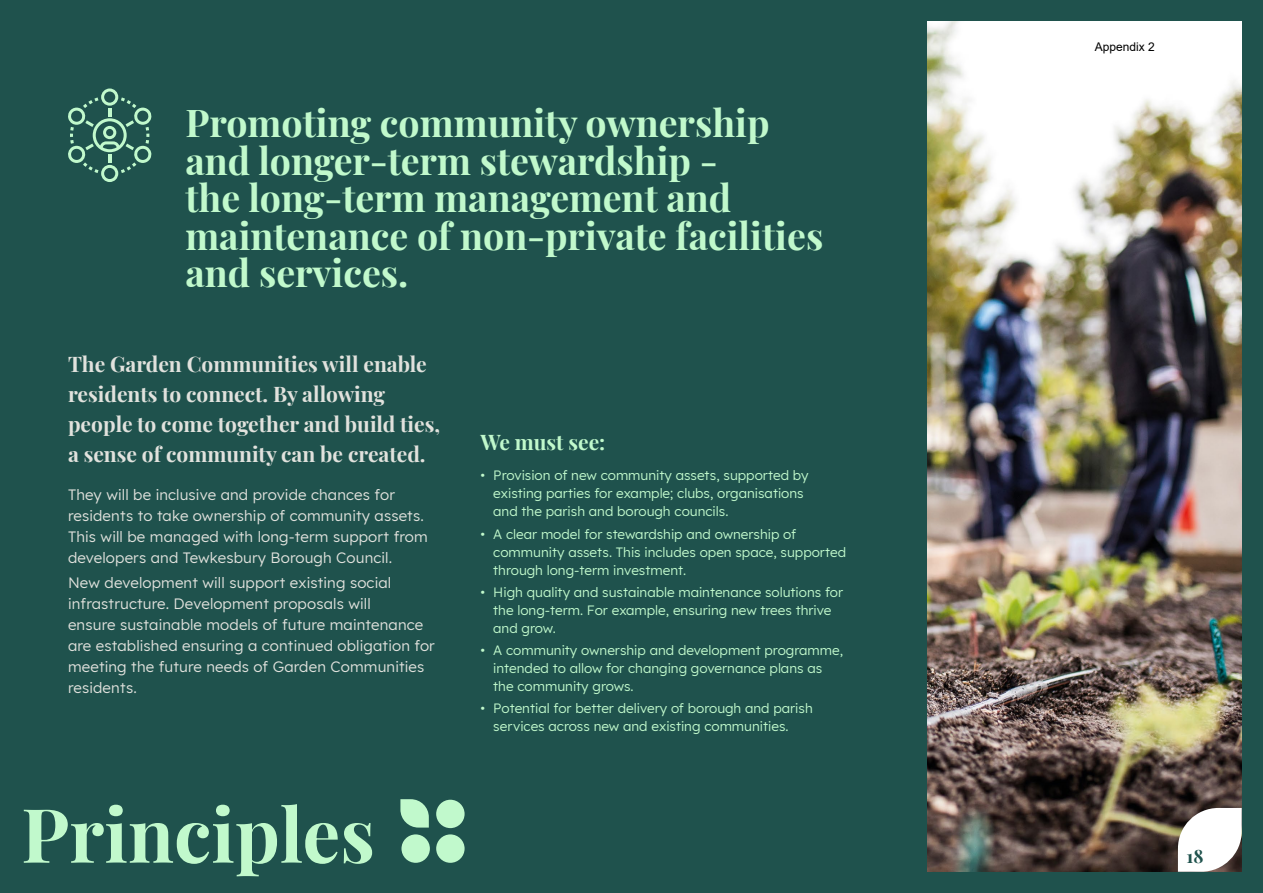
<style>
.page{position:relative;width:1263px;height:893px;background:#1f524d}
.page>*{position:absolute;margin:0;border:0;box-sizing:border-box;transform-origin:0 0}
.t1{font:700 75px "Playfair Display";color:#c1f9cc}
.t2{font:700 37.5px/37.5px "Playfair Display";color:#c1f9cc}
.t3{font:700 21px/30px "Playfair Display";color:#e1e2dd}
.t4{font:700 21px "Playfair Display";color:#c1f9cc}
.t5{font:700 18px "Playfair Display";color:#1f524d}
.t6{font:15px/21px "Lexend";letter-spacing:.01em;color:#e1e2dd}
.t7{font:13.5px/18px "Lexend";color:#c1f9cc}
.t8{font:12px "Arial";color:#000}
</style>
<div class="page">
<img style="left:927px;top:21px;width:315px;height:851px">
<svg style="left:1178px;top:808px;width:64px;height:64px;background:#dedbda"></svg>
<svg style="left:68px;top:88px;width:84px;height:94px"></svg>
<div style="left:436px;top:834px;width:29px;height:29px;background:#c1f9cc;border-radius:50%"></div>
<div style="left:401px;top:834px;width:29px;height:29px;background:#c1f9cc;border-radius:50%"></div>
<div style="left:436px;top:800px;width:29px;height:28px;background:#c1f9cc;border-radius:50%"></div>
<svg style="left:400px;top:799px;width:29px;height:29px"></svg>
<h2 class="t2" style="left:185px;top:101px;width:639px">Promoting community ownership and longer-term stewardship -<br>the long-term management and maintenance of non-private facilities and services.</h2>
<h3 class="t3" style="left:68px;top:347px;width:374px">The Garden Communities will enable residents to connect. By allowing people to come together and build ties, a sense of community can be created.</h3>
<p class="t6" style="left:68px;top:483px;width:361px">They will be inclusive and provide chances for residents to take ownership of community assets.<br>This will be managed with long-term support from developers and Tewkesbury Borough Council.</p>
<p class="t6" style="left:68px;top:572px;width:368px">New development will support existing social infrastructure. Development proposals will<br>ensure sustainable models of future maintenance are established ensuring a continued obligation for meeting the future needs of Garden Communities residents.</p>
<h1 class="t1" style="left:21px;top:776px;width:355px">Principles</h1>
<h3 class="t4" style="left:480px;top:425px;width:126px">We must see:</h3>
<p class="t7" style="left:493px;top:466px;width:317px;text-indent:-13px">• Provision of new community assets, supported by existing parties for example; clubs, organisations and the parish and borough councils.</p>
<p class="t7" style="left:493px;top:524px;width:354px;text-indent:-13px">• A clear model for stewardship and ownership of community assets. This includes open space, supported through long-term investment.</p>
<p class="t7" style="left:493px;top:582px;width:351px;text-indent:-13px">• High quality and sustainable maintenance solutions for the long-term. For example, ensuring new trees thrive and grow.</p>
<p class="t7" style="left:493px;top:640px;width:351px;text-indent:-13px">• A community ownership and development programme, intended to allow for changing governance plans as the community grows.</p>
<p class="t7" style="left:493px;top:699px;width:321px;text-indent:-13px">• Potential for better delivery of borough and parish services across new and existing communities.</p>
<p class="t8" style="left:1095px;top:39px;width:62px">Appendix 2</p>
<h3 class="t5" style="left:1186px;top:842px;width:18px">18</h3>
</div>
